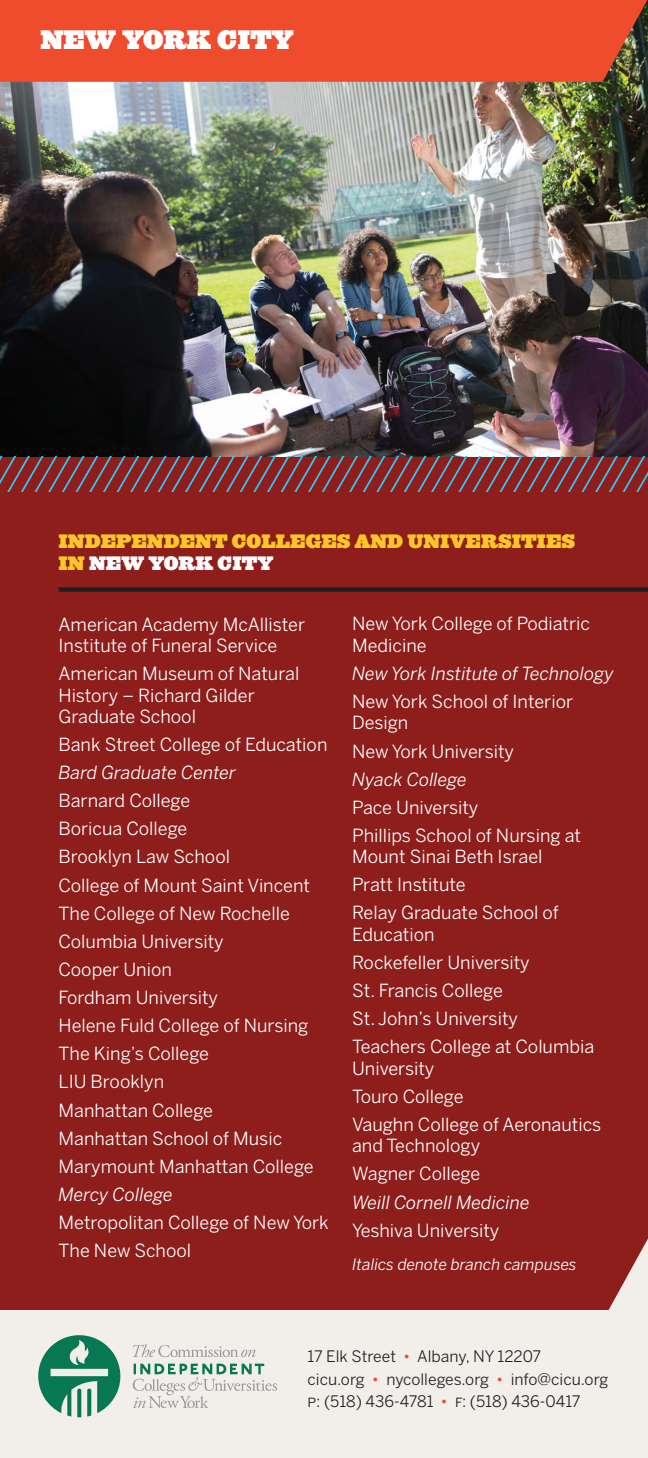
<style>
.page{position:relative;width:648px;height:1458px;background:#fff}
.page>*{position:absolute;margin:0;border:0;box-sizing:border-box;transform-origin:0 0}
.t1{font:24.75px "Ziggurat HTF Black";color:#fff}
.t2{font:18px/28.1px "Benton Sans";color:#fff}
.t3{font:italic 18px "Benton Sans";color:#fff}
.t4{font:18px/21.6px "Ziggurat HTF Black";color:#fec626}
.t5{font:15.75px/22.5px "Benton Sans";color:#231f20}
.t6{font:italic 15.75px "Benton Sans";color:#fff}
.s1{color:#fff}
.s2{color:#ef4b2d}
.s3{font-family:"Benton Sans Book SC"}
</style>
<div class="page">
<div style="left:0;top:377px;width:648px;height:934px;background:#8d1e1b"></div>
<img style="left:0;top:0;width:648px;height:456px">
<div style="left:0;top:1311px;width:648px;height:147px;background:#f2eeea"></div>
<svg style="left:133px;top:1344px;width:122px;height:13px"></svg>
<svg style="left:133px;top:1364px;width:144px;height:44px"></svg>
<svg style="left:38px;top:1335px;width:82px;height:82px"></svg>
<div style="left:0;top:0;width:647px;height:82px;background:#ef4b2d"></div>
<svg style="left:587px;top:1239px;width:61px;height:72px"></svg>
<svg style="left:0;top:456px;width:648px;height:35px"></svg>
<div style="left:58px;top:587px;width:590px;height:5px;background:#231f20"></div>
<h1 class="t1" style="left:40px;top:24px;width:255px">NEW YORK CITY</h1>
<p class="t4" style="left:58px;top:531px;width:518px">INDEPENDENT COLLEGES AND UNIVERSITIES<br>IN <span class="s1">NEW YORK CITY</span></p>
<p class="t2" style="left:58px;top:613px;width:248px;line-height:21.4px">American Academy McAllister<br>Institute of Funeral Service</p>
<p class="t2" style="left:58px;top:663px;width:242px;line-height:21.4px">American Museum of Natural<br>History – Richard Gilder<br>Graduate School</p>
<p class="t2" style="left:58px;top:730px;width:270px">Bank Street College of Education</p>
<p class="t3" style="left:58px;top:762px;width:179px">Bard Graduate Center</p>
<p class="t2" style="left:58px;top:786px;width:257px">Barnard College<br>Boricua College<br>Brooklyn Law School<br>College of Mount Saint Vincent<br>The College of New Rochelle<br>Columbia University<br>Cooper Union<br>Fordham University<br>Helene Fuld College of Nursing<br>The King’s College<br>LIU Brooklyn<br>Manhattan College<br>Manhattan School of Music<br>Marymount Manhattan College</p>
<p class="t3" style="left:58px;top:1184px;width:116px">Mercy College</p>
<p class="t2" style="left:58px;top:1208px;width:272px">Metropolitan College of New York<br>The New School</p>
<p class="t2" style="left:352px;top:613px;width:240px;line-height:21.4px">New York College of Podiatric<br>Medicine</p>
<p class="t3" style="left:352px;top:663px;width:263px">New York Institute of Technology</p>
<p class="t2" style="left:352px;top:691px;width:223px;line-height:21.4px">New York School of Interior<br>Design</p>
<p class="t2" style="left:352px;top:737px;width:163px">New York University</p>
<p class="t3" style="left:352px;top:769px;width:116px">Nyack College</p>
<p class="t2" style="left:352px;top:793px;width:231px">Pace University<br>Phillips School of Nursing at</p>
<p class="t2" style="left:352px;top:842px;width:208px">Mount Sinai Beth Israel<br>Pratt Institute<br>Relay Graduate School of</p>
<p class="t2" style="left:352px;top:920px;width:244px">Education<br>Rockefeller University<br>St. Francis College<br>St. John’s University<br>Teachers College at Columbia</p>
<p class="t2" style="left:352px;top:1054px;width:251px">University<br>Touro College<br>Vaughn College of Aeronautics</p>
<p class="t2" style="left:352px;top:1131px;width:130px">and Technology<br>Wagner College</p>
<p class="t3" style="left:352px;top:1191px;width:179px">Weill Cornell Medicine</p>
<p class="t2" style="left:352px;top:1216px;width:149px">Yeshiva University</p>
<p class="t6" style="left:352px;top:1255px;width:226px">Italics denote branch campuses</p>
<p class="t5" style="left:308px;top:1345px;width:302px">17 Elk Street <span class="s2">•</span> Albany, NY 12207<br>cicu.org <span class="s2">•</span> nycolleges.org <span class="s2">•</span> info@cicu.org <span class="s3">p:</span> (518) 436-4781 <span class="s2">•</span> <span class="s3">f:</span> (518) 436-0417</p>
</div>
